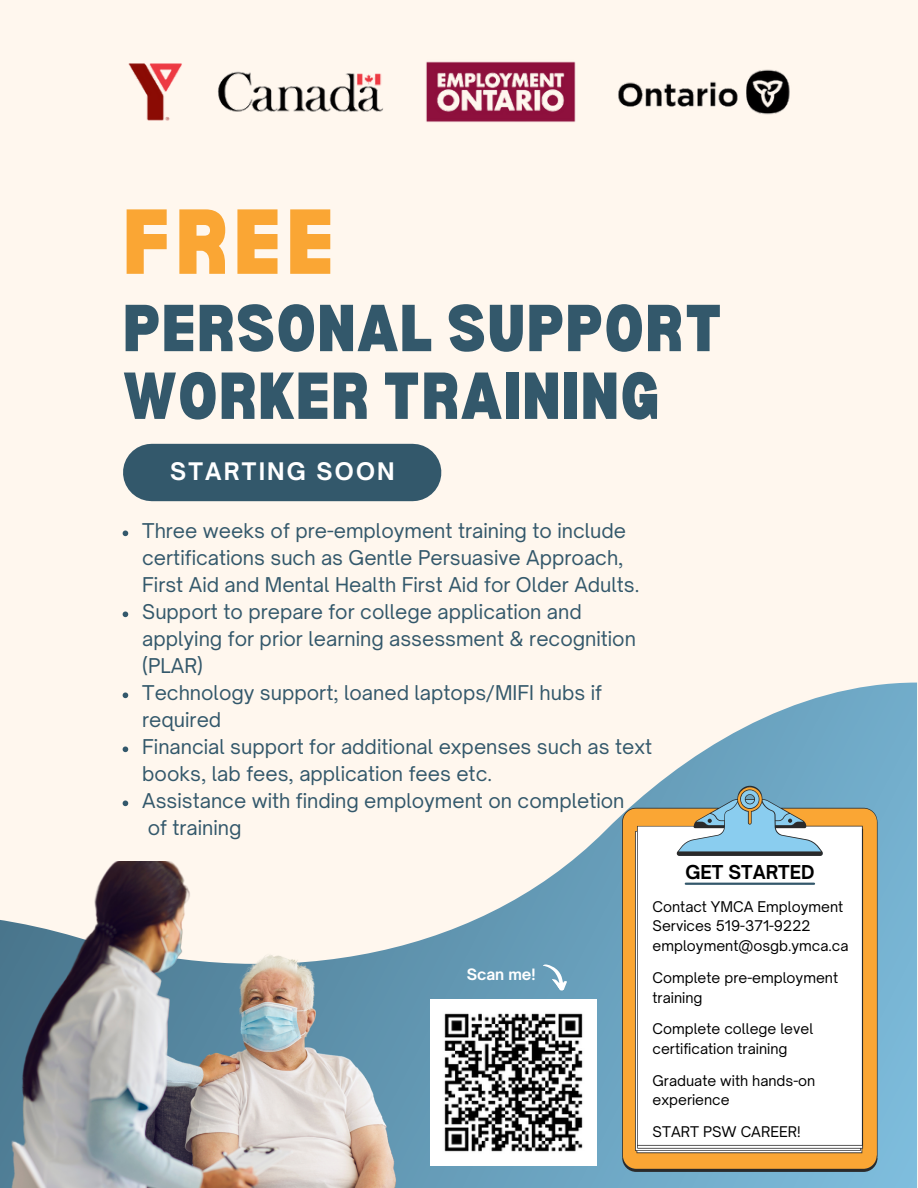
<style>
.page{position:relative;width:918px;height:1188px;background:#fff7ee}
.page>*{position:absolute;margin:0;border:0;box-sizing:border-box;transform-origin:0 0}
.t1{font:900 semi-condensed 90.15px "Bernoru";color:#faa634}
.t2{font:900 semi-condensed 64.95px/67.8px "Bernoru";letter-spacing:.02em;color:#33586b}
.t3{font:700 23.1px "Open Sauce One";letter-spacing:.095em;color:#fff}
.t4{font:19.5px/27px "Open Sauce One";color:#33586b}
.t5{font:700 18.3px "Open Sauce One";color:#000}
.t6{font:700 15px "Open Sauce One";color:#fff}
.t7{font:14.1px/19.6px "Open Sauce One";color:#000}
</style>
<div class="page">
<svg style="left:123px;top:531px;width:5px;height:5px"></svg>
<svg style="left:123px;top:612px;width:5px;height:5px"></svg>
<svg style="left:122px;top:683px;width:795px;height:505px"></svg>
<div style="left:152px;top:444px;width:261px;height:57px;background:#33586b"></div>
<svg style="left:622px;top:786px;width:256px;height:386px;background:#e1dcd0"></svg>
<hr style="left:686px;top:883px;width:128px;height:2px;background:#33586b">
<img style="left:128px;top:61px;width:662px;height:61px">
<img style="left:0;top:861px;width:409px;height:327px">
<img style="left:430px;top:999px;width:167px;height:167px">
<svg style="left:542px;top:959px;width:28px;height:33px"></svg>
<h1 class="t1" style="left:123px;top:190px;width:212px">FREE</h1>
<h2 class="t2" style="left:123px;top:292px;width:601px">PERSONAL SUPPORT<br>WORKER TRAINING</h2>
<p class="t3" style="left:170px;top:457px;width:226px">STARTING SOON</p>
<p class="t4" style="left:142px;top:517px;width:511px">Three weeks of pre-employment training to include certifications such as Gentle Persuasive Approach, First Aid and Mental Health First Aid for Older Adults.<br>Support to prepare for college application and applying for prior learning assessment &amp; recognition (PLAR)<br>Technology support; loaned laptops/MIFI hubs if required<br>Financial support for additional expenses such as text books, lab fees, application fees etc.<br>Assistance with finding employment on completion<br>of training</p>
<p class="t5" style="left:686px;top:860px;width:131px">GET STARTED</p>
<p class="t6" style="left:467px;top:965px;width:70px">Scan me!</p>
<p class="t7" style="left:653px;top:897px;width:197px">Contact YMCA Employment<br>Services 519-371-9222 employment@osgb.ymca.ca</p>
<p class="t7" style="left:653px;top:968px;width:187px">Complete pre-employment training</p>
<p class="t7" style="left:653px;top:1019px;width:162px">Complete college level certification training</p>
<p class="t7" style="left:653px;top:1071px;width:164px">Graduate with hands-on experience</p>
<p class="t7" style="left:653px;top:1122px;width:150px">START PSW CAREER!</p>
</div>
